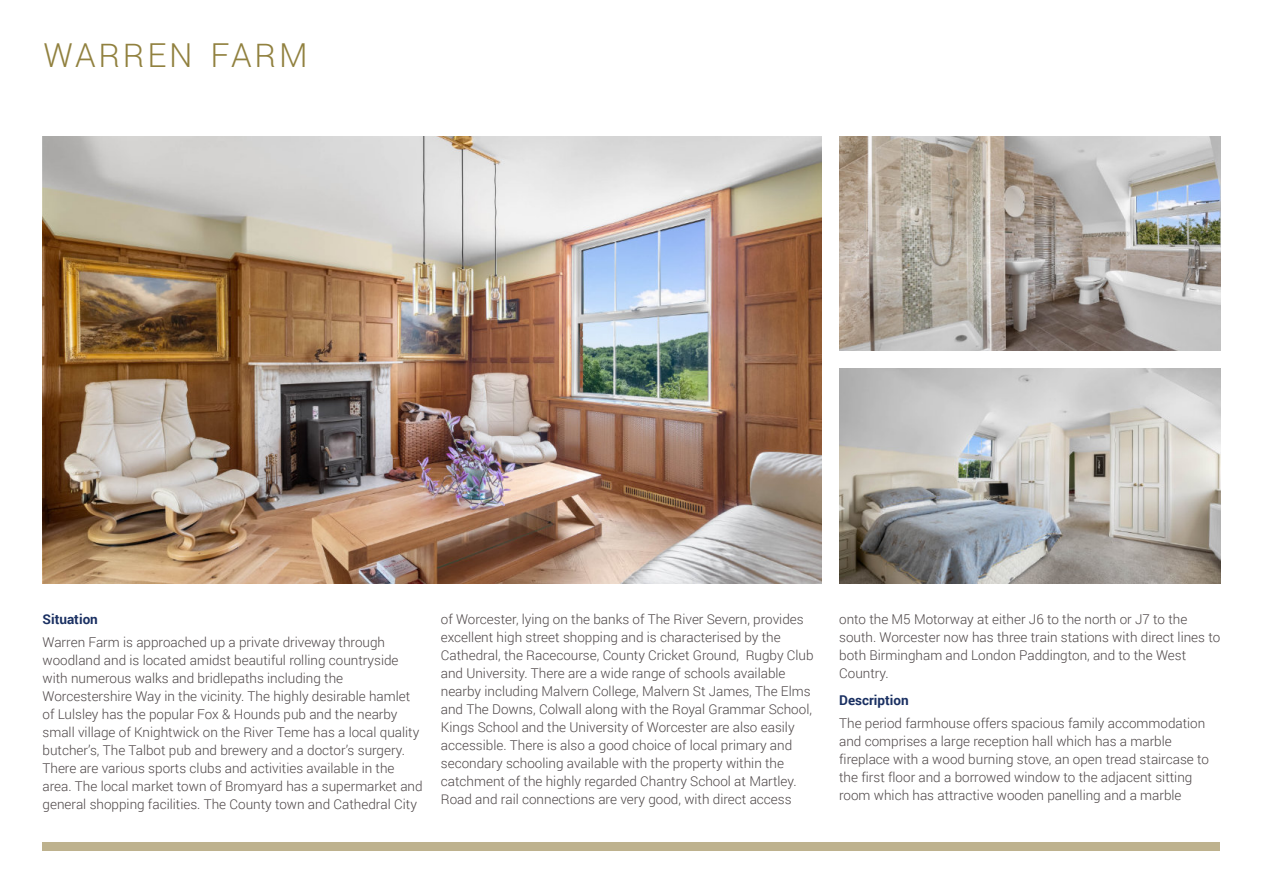
<style>
.page{position:relative;width:1263px;height:893px;background:#fff}
.page>*{position:absolute;margin:0;border:0;box-sizing:border-box;transform-origin:0 0}
.t1{font:300 33px "Roboto";letter-spacing:.08em;color:#91813f}
.t2{font:300 13.5px/18px "Roboto";color:#4d4647}
.t3{font:700 13.5px "Roboto";color:#1a3062}
</style>
<div class="page">
<div style="left:43px;top:842px;width:1177px;height:8px;background:#beb28e"></div>
<img style="left:43px;top:136px;width:778px;height:448px">
<img style="left:839px;top:136px;width:381px;height:215px">
<img style="left:839px;top:369px;width:381px;height:215px">
<h1 class="t1" style="left:44px;top:32px;width:266px">WARREN FARM</h1>
<p class="t3" style="left:43px;top:610px;width:57px">Situation</p>
<p class="t2" style="left:43px;top:633px;width:382px">Warren Farm is approached up a private driveway through woodland and is located amidst beautiful rolling countryside with numerous walks and bridlepaths including the Worcestershire Way in the vicinity. The highly desirable hamlet of Lulsley has the popular Fox &amp; Hounds pub and the nearby small village of Knightwick on the River Teme has a local quality butcher’s, The Talbot pub and brewery and a doctor’s surgery.<br>There are various sports clubs and activities available in the area. The local market town of Bromyard has a supermarket and general shopping facilities. The County town and Cathedral City</p>
<p class="t2" style="left:441px;top:610px;width:374px">of Worcester, lying on the banks of The River Severn, provides excellent high street shopping and is characterised by the Cathedral, the Racecourse, County Cricket Ground, Rugby Club and University. There are a wide range of schools available nearby including Malvern College, Malvern St James, The Elms and The Downs, Colwall along with the Royal Grammar School, Kings School and the University of Worcester are also easily accessible. There is also a good choice of local primary and secondary schooling available with the property within the catchment of the highly regarded Chantry School at Martley.<br>Road and rail connections are very good, with direct access</p>
<p class="t2" style="left:839px;top:610px;width:383px">onto the M5 Motorway at either J6 to the north or J7 to the south. Worcester now has three train stations with direct lines to both Birmingham and London Paddington, and to the West Country.</p>
<p class="t3" style="left:839px;top:691px;width:71px">Description</p>
<p class="t2" style="left:839px;top:714px;width:371px">The period farmhouse offers spacious family accommodation and comprises a large reception hall which has a marble fireplace with a wood burning stove, an open tread staircase to the first floor and a borrowed window to the adjacent sitting room which has attractive wooden panelling and a marble</p>
</div>
